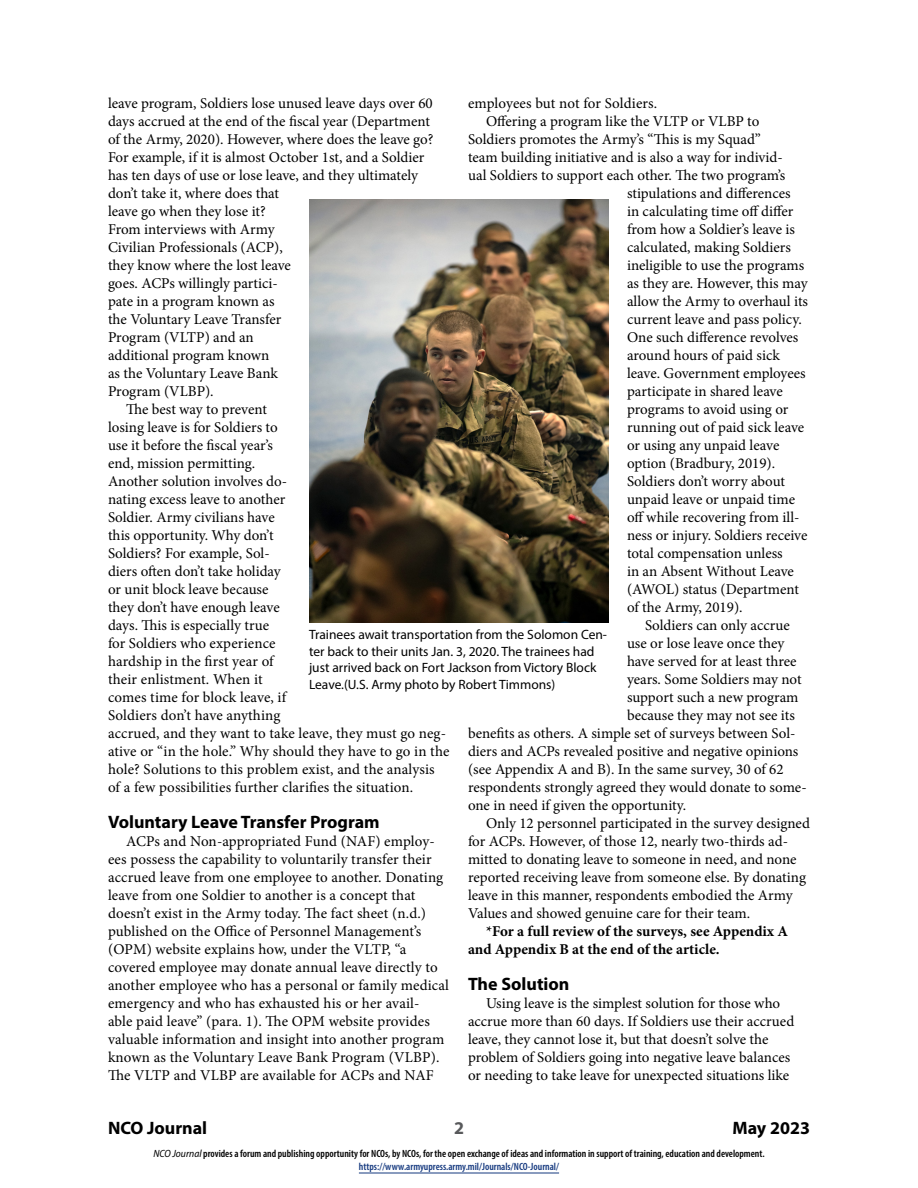
<style>
.page{position:relative;width:918px;height:1188px;background:#fff}
.page>*{position:absolute;margin:0;border:0;box-sizing:border-box;transform-origin:0 0}
.subhead{font:700 18px "Myriad Pro";color:#000}
.t1{font:700 18px "Myriad Pro";color:#58595b}
.body{font:15px/18px "Minion Pro";color:#000}
.body-2{font:700 15px/18px "Minion Pro";color:#000}
.cutline{font:13.5px/16.5px "Myriad Pro";color:#000}
.t2{font:600 condensed 10.5px/13.5px "Myriad Pro";color:#000;text-align:center}
.s1{font-weight:400;font-style:italic;font-stretch:semi-condensed}
.s2{color:#15397f}
</style>
<div class="page">
<hr style="left:359px;top:1173px;width:200px;height:1px;background:#15397f">
<img style="left:309px;top:200px;width:300px;height:422px">
<p class="body" style="left:108px;top:94px;width:327px">leave program, Soldiers lose unused leave days over 60 days accrued at the end of the fiscal year (Department of the Army, 2020). However, where does the leave go?<br>For example, if it is almost October 1st, and a Soldier has ten days of use or lose leave, and they ultimately don’t take it, where does that<br>leave go when they lose it?<br>From interviews with Army<br>Civilian Professionals (ACP),<br>they know where the lost leave<br>goes. ACPs willingly partici-<br>pate in a program known as<br>the Voluntary Leave Transfer<br>Program (VLTP) and an<br>additional program known<br>as the Voluntary Leave Bank<br>Program (VLBP).</p>
<p class="body" style="left:108px;top:400px;width:343px;text-indent:18px">The best way to prevent<br>losing leave is for Soldiers to<br>use it before the fiscal year’s<br>end, mission permitting.<br>Another solution involves do-<br>nating excess leave to another<br>Soldier. Army civilians have<br>this opportunity. Why don’t<br>Soldiers? For example, Sol-<br>diers often don’t take holiday<br>or unit block leave because<br>they don’t have enough leave<br>days. This is especially true<br>for Soldiers who experience<br>hardship in the first year of<br>their enlistment. When it<br>comes time for block leave, if<br>Soldiers don’t have anything<br>accrued, and they want to take leave, they must go neg&shy;ative or “in the hole.” Why should they have to go in the hole? Solutions to this problem exist, and the analysis of a few possibilities further clarifies the situation.</p>
<h2 class="subhead" style="left:108px;top:810px;width:273px">Voluntary Leave Transfer Program</h2>
<p class="body" style="left:108px;top:832px;width:343px;text-indent:18px">ACPs and Non-appropriated Fund (NAF) employ&shy;ees possess the capability to voluntarily transfer their accrued leave from one employee to another. Donating leave from one Soldier to another is a concept that doesn’t exist in the Army today. The fact sheet (n.d.) published on the Office of Personnel Management’s (OPM) website explains how, under the VLTP, “a covered employee may donate annual leave directly to another employee who has a personal or family medical emergency and who has exhausted his or her avail-<br>able paid leave” (para. 1). The OPM website provides valuable information and insight into another program known as the Voluntary Leave Bank Program (VLBP).<br>The VLTP and VLBP are available for ACPs and NAF</p>
<p class="body" style="left:468px;top:94px;width:191px">employees but not for Soldiers.</p>
<p class="body" style="left:486px;top:112px;width:275px">Offering a program like the VLTP or VLBP to</p>
<p class="body" style="left:468px;top:130px;width:294px">Soldiers promotes the Army’s “This is my Squad”</p>
<p class="body" style="left:468px;top:148px;width:316px">team building initiative and is also a way for individ-</p>
<p class="body" style="left:468px;top:166px;width:319px">ual Soldiers to support each other. The two program’s</p>
<p class="body" style="left:627px;top:184px;width:165px">stipulations and differences</p>
<p class="body" style="left:627px;top:202px;width:168px">in calculating time off differ</p>
<p class="body" style="left:627px;top:220px;width:169px">from how a Soldier’s leave is</p>
<p class="body" style="left:627px;top:238px;width:165px">calculated, making Soldiers</p>
<p class="body" style="left:627px;top:256px;width:179px">ineligible to use the programs</p>
<p class="body" style="left:627px;top:274px;width:182px">as they are. However, this may</p>
<p class="body" style="left:627px;top:292px;width:183px">allow the Army to overhaul its</p>
<p class="body" style="left:627px;top:310px;width:176px">current leave and pass policy.</p>
<p class="body" style="left:627px;top:328px;width:173px">One such difference revolves</p>
<p class="body" style="left:627px;top:346px;width:154px">around hours of paid sick</p>
<p class="body" style="left:627px;top:364px;width:180px">leave. Government employees</p>
<p class="body" style="left:627px;top:382px;width:157px">participate in shared leave</p>
<p class="body" style="left:627px;top:400px;width:163px">programs to avoid using or</p>
<p class="body" style="left:627px;top:418px;width:179px">running out of paid sick leave</p>
<p class="body" style="left:627px;top:436px;width:154px">or using any unpaid leave</p>
<p class="body" style="left:627px;top:454px;width:150px">option (Bradbury, 2019).</p>
<p class="body" style="left:627px;top:472px;width:160px">Soldiers don’t worry about</p>
<p class="body" style="left:627px;top:490px;width:170px">unpaid leave or unpaid time</p>
<p class="body" style="left:627px;top:508px;width:174px">off while recovering from ill-</p>
<p class="body" style="left:627px;top:526px;width:182px">ness or injury. Soldiers receive</p>
<p class="body" style="left:627px;top:544px;width:157px">total compensation unless</p>
<p class="body" style="left:627px;top:562px;width:169px">in an Absent Without Leave</p>
<p class="body" style="left:627px;top:580px;width:174px">(AWOL) status (Department</p>
<p class="body" style="left:627px;top:598px;width:117px">of the Army, 2019).</p>
<p class="body" style="left:645px;top:616px;width:146px">Soldiers can only accrue</p>
<p class="body" style="left:627px;top:634px;width:159px">use or lose leave once they</p>
<p class="body" style="left:627px;top:652px;width:171px">have served for at least three</p>
<p class="body" style="left:627px;top:670px;width:176px">years. Some Soldiers may not</p>
<p class="body" style="left:627px;top:688px;width:173px">support such a new program</p>
<p class="body" style="left:627px;top:706px;width:169px">because they may not see its</p>
<p class="body" style="left:468px;top:724px;width:329px">benefits as others. A simple set of surveys between Sol-</p>
<p class="body" style="left:468px;top:742px;width:332px">diers and ACPs revealed positive and negative opinions</p>
<p class="body" style="left:468px;top:760px;width:317px">(see Appendix A and B). In the same survey, 30 of 62</p>
<p class="body" style="left:468px;top:778px;width:340px">respondents strongly agreed they would donate to some-</p>
<p class="body" style="left:468px;top:796px;width:220px">one in need if given the opportunity.</p>
<p class="body" style="left:468px;top:814px;width:343px;text-indent:18px">Only 12 personnel participated in the survey designed for ACPs. However, of those 12, nearly two-thirds ad&shy;mitted to donating leave to someone in need, and none reported receiving leave from someone else. By donating leave in this manner, respondents embodied the Army Values and showed genuine care for their team.</p>
<p class="body-2" style="left:468px;top:922px;width:322px;text-indent:18px">*For a full review of the surveys, see Appendix A and Appendix B at the end of the article.</p>
<h2 class="subhead" style="left:468px;top:972px;width:103px">The Solution</h2>
<p class="body" style="left:468px;top:994px;width:328px;text-indent:18px">Using leave is the simplest solution for those who accrue more than 60 days. If Soldiers use their accrued leave, they cannot lose it, but that doesn’t solve the problem of Soldiers going into negative leave balances or needing to take leave for unexpected situations like</p>
<p class="cutline" style="left:309px;top:626px;width:300px">Trainees await transportation from the Solomon Cen&shy;ter back to their units Jan. 3, 2020. The trainees had just arrived back on Fort Jackson from Victory Block Leave.(U.S. Army photo by Robert Timmons)</p>
<p class="subhead" style="left:108px;top:1116px;width:101px">NCO Journal</p>
<p class="t1" style="left:454px;top:1116px;width:11px">2</p>
<p class="subhead" style="left:732px;top:1116px;width:79px">May 2023</p>
<p class="t2" style="left:153px;top:1146px;width:613px"><span class="s1">NCO Journal</span> provides a forum and publishing opportunity for NCOs, by NCOs, for the open exchange of ideas and information in support of training, education and development. <span class="s2">https://www.armyupress.army.mil/Journals/NCO-Journal/</span></p>
</div>
